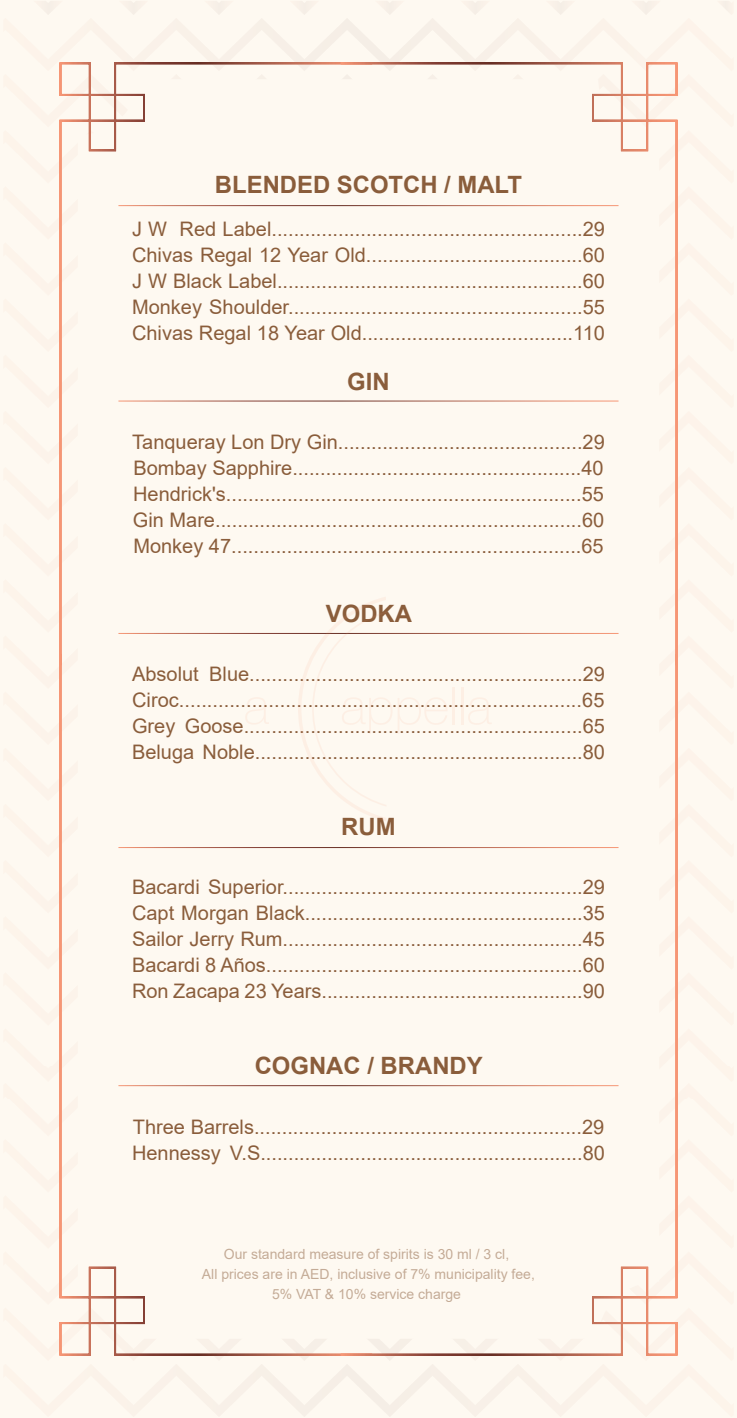
<style>
.page{position:relative;width:737px;height:1418px;background:#fff}
.page>*{position:absolute;margin:0;border:0;box-sizing:border-box;transform-origin:0 0}
.t1{font:700 23.8px "Arial";color:#8a5d3b}
.t2{font:20px/26px "Arial";color:#8a5d3b;text-align:justify}
.t3{font:14px/19.8px "Arial";color:#8a5d3b;text-align:center}
</style>
<div class="page">
<div style="left:3px;top:1px;width:731px;height:1416px;background:#fef9f1"></div>
<p class="t1" style="left:215px;top:168px;width:309px">BLENDED SCOTCH / MALT</p>
<p class="t2" style="left:132px;top:216px;width:474px">J W Red Label........................................................29<br>Chivas Regal 12 Year Old.......................................60<br>J W Black Label.......................................................60<br>Monkey Shoulder.....................................................55<br>Chivas Regal 18 Year Old......................................110</p>
<p class="t1" style="left:347px;top:364px;width:44px">GIN</p>
<p class="t2" style="left:132px;top:429px;width:474px">Tanqueray Lon Dry Gin............................................29<br>Bombay Sapphire....................................................40<br>Hendrick's................................................................55<br>Gin Mare..................................................................60<br>Monkey 47...............................................................65</p>
<p class="t1" style="left:326px;top:596px;width:88px">VODKA</p>
<p class="t2" style="left:132px;top:661px;width:474px">Absolut Blue............................................................29<br>Ciroc........................................................................65<br>Grey Goose.............................................................65<br>Beluga Noble...........................................................80</p>
<p class="t1" style="left:341px;top:810px;width:56px">RUM</p>
<p class="t2" style="left:132px;top:874px;width:474px">Bacardi Superior......................................................29<br>Capt Morgan Black..................................................35<br>Sailor Jerry Rum......................................................45<br>Bacardi 8 Años.........................................................60<br>Ron Zacapa 23 Years...............................................90</p>
<p class="t1" style="left:255px;top:1049px;width:229px">COGNAC / BRANDY</p>
<p class="t2" style="left:132px;top:1113px;width:474px">Three Barrels...........................................................29<br>Hennessy V.S..........................................................80</p>
<p class="t3" style="left:202px;top:1244px;width:335px">Our standard measure of spirits is 30 ml / 3 cl,<br>All prices are in AED, inclusive of 7% municipality fee,<br>5% VAT &amp; 10% service charge</p>
</div>
